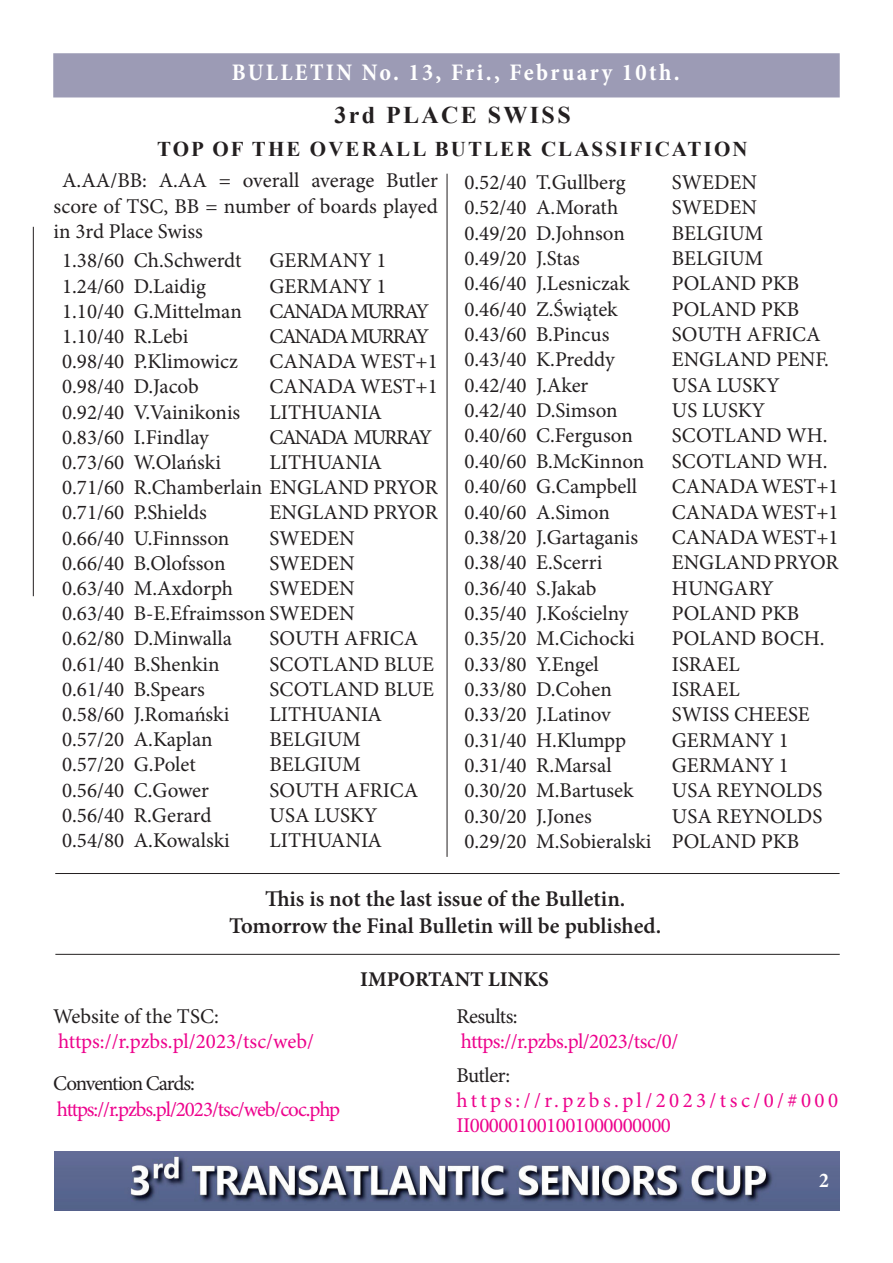
<style>
.page{position:relative;width:893px;height:1263px;background:#fff}
.page>*{position:absolute;margin:0;border:0;box-sizing:border-box;transform-origin:0 0}
.t1{font:700 condensed 24px "Minion Pro";letter-spacing:.1em;color:#fff}
.t2{font:700 24px "Times New Roman";letter-spacing:.1em;color:#231f20}
.t3{font:600 22.5px/27px "Minion Pro";color:#231f20;text-align:center}
.t4{font:21px/25.2px "Minion Pro";color:#231f20;text-align:justify}
.t5{font:21px/25.2px "Minion Pro";letter-spacing:-.025em;color:#ed028c}
.t6{font:21px "Minion Pro";letter-spacing:-.05em;color:#ed028c}
.t7{font:21px "Minion Pro";letter-spacing:-.075em;color:#231f20}
.t8{font:700 21px "Times New Roman";letter-spacing:.1em;color:#231f20}
.t9{font:21px "Minion Pro";color:#ed028c}
.t10{font:21px "Minion Pro";letter-spacing:-.06em;color:#231f20}
.t11{font:700 21px "Minion Pro";color:#231f20}
.t12{font:21px "Minion Pro";letter-spacing:-.025em;color:#231f20}
.t13{font:700 condensed 21px "Minion Pro";color:#fff}
</style>
<div class="page">
<div style="left:53px;top:53px;width:787px;height:44px;background:#9c9bb5;border:2px solid #9c9bb5"></div>
<img style="left:54px;top:1152px;width:785px;height:58px">
<hr style="left:55px;top:873px;width:785px;height:1px;background:#231f20">
<hr style="left:447px;top:174px;width:1px;height:683px;background:#231f20">
<hr style="left:33px;top:227px;width:1px;height:369px;background:#231f20">
<hr style="left:55px;top:954px;width:785px;height:1px;background:#231f20">
<p class="t1" style="left:232px;top:55px;width:450px">BULLETIN No. 13, Fri., February 10th.</p>
<p class="t2" style="left:334px;top:97px;width:238px">3rd PLACE SWISS</p>
<p class="t8" style="left:157px;top:134px;width:592px">TOP OF THE OVERALL BUTLER CLASSIFICATION</p>
<p class="t4" style="left:54px;top:168px;width:386px;text-indent:9px">A.AA/BB: A.AA = overall average Butler score of TSC, BB = number of boards played in 3rd Place Swiss</p>
<p class="t4" style="left:62px;top:248px;width:181px">1.38/60 Ch.Schwerdt</p>
<p class="t4" style="left:270px;top:248px;width:118px">GERMANY 1</p>
<p class="t4" style="left:62px;top:273px;width:145px">1.24/60 D.Laidig</p>
<p class="t4" style="left:270px;top:273px;width:118px">GERMANY 1</p>
<p class="t4" style="left:62px;top:299px;width:181px">1.10/40 G.Mittelman</p>
<p class="t7" style="left:270px;top:297px;width:161px">CANADA MURRAY</p>
<p class="t4" style="left:62px;top:324px;width:128px">1.10/40 R.Lebi</p>
<p class="t7" style="left:270px;top:322px;width:161px">CANADA MURRAY</p>
<p class="t4" style="left:62px;top:349px;width:177px">0.98/40 P.Klimowicz</p>
<p class="t4" style="left:270px;top:349px;width:170px">CANADA WEST+1</p>
<p class="t4" style="left:62px;top:374px;width:138px">0.98/40 D.Jacob</p>
<p class="t4" style="left:270px;top:374px;width:170px">CANADA WEST+1</p>
<p class="t4" style="left:62px;top:399px;width:180px">0.92/40 V.Vainikonis</p>
<p class="t4" style="left:270px;top:399px;width:114px">LITHUANIA</p>
<p class="t4" style="left:62px;top:425px;width:148px">0.83/60 I.Findlay</p>
<p class="t7" style="left:270px;top:423px;width:164px">CANADA MURRAY</p>
<p class="t4" style="left:62px;top:450px;width:160px">0.73/60 W.Olański</p>
<p class="t4" style="left:464px;top:170px;width:163px">0.52/40 T.Gullberg</p>
<p class="t4" style="left:672px;top:170px;width:87px">SWEDEN</p>
<p class="t4" style="left:464px;top:195px;width:155px">0.52/40 A.Morath</p>
<p class="t4" style="left:672px;top:195px;width:87px">SWEDEN</p>
<p class="t4" style="left:464px;top:220px;width:162px">0.49/20 D.Johnson</p>
<p class="t4" style="left:672px;top:220px;width:93px">BELGIUM</p>
<p class="t4" style="left:464px;top:246px;width:117px">0.49/20 J.Stas</p>
<p class="t4" style="left:672px;top:246px;width:93px">BELGIUM</p>
<p class="t4" style="left:464px;top:271px;width:167px">0.46/40 J.Lesniczak</p>
<p class="t4" style="left:672px;top:271px;width:129px">POLAND PKB</p>
<p class="t4" style="left:464px;top:296px;width:155px">0.46/40 Z.Świątek</p>
<p class="t4" style="left:672px;top:296px;width:129px">POLAND PKB</p>
<p class="t4" style="left:464px;top:322px;width:146px">0.43/60 B.Pincus</p>
<p class="t4" style="left:672px;top:322px;width:150px">SOUTH AFRICA</p>
<p class="t4" style="left:464px;top:347px;width:152px">0.43/40 K.Preddy</p>
<p class="t4" style="left:672px;top:347px;width:159px">ENGLAND PENF.</p>
<p class="t4" style="left:464px;top:373px;width:126px">0.42/40 J.Aker</p>
<p class="t4" style="left:672px;top:373px;width:109px">USA LUSKY</p>
<p class="t4" style="left:464px;top:398px;width:155px">0.42/40 D.Simson</p>
<p class="t4" style="left:672px;top:398px;width:95px">US LUSKY</p>
<p class="t4" style="left:464px;top:423px;width:170px">0.40/60 C.Ferguson</p>
<p class="t4" style="left:672px;top:423px;width:157px">SCOTLAND WH.</p>
<p class="t4" style="left:464px;top:449px;width:181px">0.40/60 B.McKinnon</p>
<p class="t4" style="left:672px;top:449px;width:157px">SCOTLAND WH.</p>
<p class="t4" style="left:464px;top:474px;width:174px">0.40/60 G.Campbell</p>
<p class="t4" style="left:672px;top:474px;width:168px">CANADA WEST+1</p>
<p class="t4" style="left:464px;top:499px;width:147px">0.40/60 A.Simon</p>
<p class="t4" style="left:672px;top:499px;width:168px">CANADA WEST+1</p>
<p class="t4" style="left:464px;top:525px;width:175px">0.38/20 J.Gartaganis</p>
<p class="t4" style="left:672px;top:525px;width:168px">CANADA WEST+1</p>
<p class="t4" style="left:464px;top:550px;width:139px">0.38/40 E.Scerri</p>
<p class="t4" style="left:672px;top:550px;width:168px">ENGLAND PRYOR</p>
<p class="t4" style="left:464px;top:575px;width:134px">0.36/40 S.Jakab</p>
<p class="t4" style="left:672px;top:575px;width:103px">HUNGARY</p>
<p class="t4" style="left:464px;top:601px;width:166px">0.35/40 J.Kościelny</p>
<p class="t4" style="left:672px;top:601px;width:129px">POLAND PKB</p>
<p class="t4" style="left:464px;top:626px;width:172px">0.35/20 M.Cichocki</p>
<p class="t4" style="left:672px;top:626px;width:154px">POLAND BOCH.</p>
<p class="t4" style="left:464px;top:651px;width:136px">0.33/80 Y.Engel</p>
<p class="t4" style="left:672px;top:651px;width:69px">ISRAEL</p>
<p class="t4" style="left:464px;top:677px;width:149px">0.33/80 D.Cohen</p>
<p class="t4" style="left:672px;top:677px;width:69px">ISRAEL</p>
<p class="t4" style="left:464px;top:702px;width:148px">0.33/20 J.Latinov</p>
<p class="t4" style="left:672px;top:702px;width:139px">SWISS CHEESE</p>
<p class="t4" style="left:464px;top:727px;width:163px">0.31/40 H.Klumpp</p>
<p class="t4" style="left:672px;top:727px;width:118px">GERMANY 1</p>
<p class="t4" style="left:464px;top:753px;width:149px">0.31/40 R.Marsal</p>
<p class="t4" style="left:672px;top:753px;width:118px">GERMANY 1</p>
<p class="t4" style="left:464px;top:778px;width:171px">0.30/20 M.Bartusek</p>
<p class="t4" style="left:672px;top:778px;width:152px">USA REYNOLDS</p>
<p class="t4" style="left:464px;top:803px;width:129px">0.30/20 J.Jones</p>
<p class="t4" style="left:62px;top:450px;width:377px;text-align:left;text-indent:208px">LITHUANIA<br>0.71/60 R.Chamberlain ENGLAND PRYOR<br>0.71/60 P.Shields</p>
<p class="t4" style="left:270px;top:500px;width:170px">ENGLAND PRYOR</p>
<p class="t4" style="left:62px;top:525px;width:169px">0.66/40 U.Finnsson</p>
<p class="t4" style="left:270px;top:525px;width:87px">SWEDEN</p>
<p class="t4" style="left:62px;top:551px;width:165px">0.66/40 B.Olofsson</p>
<p class="t4" style="left:270px;top:551px;width:87px">SWEDEN</p>
<p class="t4" style="left:62px;top:576px;width:172px">0.63/40 M.Axdorph</p>
<p class="t4" style="left:62px;top:576px;width:294px;text-indent:208px">SWEDEN 0.63/40 B-E.Efraimsson SWEDEN 0.62/80 D.Minwalla</p>
<p class="t4" style="left:270px;top:626px;width:150px">SOUTH AFRICA</p>
<p class="t4" style="left:62px;top:651px;width:159px">0.61/40 B.Shenkin</p>
<p class="t4" style="left:270px;top:651px;width:166px">SCOTLAND BLUE</p>
<p class="t4" style="left:62px;top:677px;width:144px">0.61/40 B.Spears</p>
<p class="t4" style="left:270px;top:677px;width:166px">SCOTLAND BLUE</p>
<p class="t4" style="left:62px;top:702px;width:169px">0.58/60 J.Romański</p>
<p class="t4" style="left:270px;top:702px;width:114px">LITHUANIA</p>
<p class="t4" style="left:62px;top:727px;width:152px">0.57/20 A.Kaplan</p>
<p class="t4" style="left:270px;top:727px;width:93px">BELGIUM</p>
<p class="t4" style="left:62px;top:752px;width:135px">0.57/20 G.Polet</p>
<p class="t4" style="left:270px;top:752px;width:93px">BELGIUM</p>
<p class="t4" style="left:62px;top:777px;width:148px">0.56/40 C.Gower</p>
<p class="t4" style="left:270px;top:777px;width:150px">SOUTH AFRICA</p>
<p class="t4" style="left:62px;top:803px;width:151px">0.56/40 R.Gerard</p>
<p class="t4" style="left:270px;top:803px;width:109px">USA LUSKY</p>
<p class="t4" style="left:62px;top:828px;width:169px">0.54/80 A.Kowalski</p>
<p class="t4" style="left:270px;top:828px;width:114px">LITHUANIA</p>
<p class="t4" style="left:464px;top:803px;width:359px;text-indent:208px">USA REYNOLDS<br>0.29/20 M.Sobieralski POLAND PKB</p>
<p class="t3" style="left:229px;top:885px;width:433px">This is not the last issue of the Bulletin.<br>Tomorrow the Final Bulletin will be published.</p>
<p class="t11" style="left:360px;top:964px;width:190px">IMPORTANT LINKS</p>
<p class="t12" style="left:457px;top:1002px;width:63px">Results:</p>
<p class="t5" style="left:461px;top:1029px;width:219px">https://r.pzbs.pl/2023/tsc/0/</p>
<p class="t4" style="left:457px;top:1063px;width:55px">Butler:</p>
<p class="t5" style="left:457px;top:1088px;width:383px">https://r.pzbs.pl/2023/tsc/0/#000<br>II000001001001000000000</p>
<p class="t4" style="left:53px;top:1004px;width:167px">Website of the TSC:</p>
<p class="t9" style="left:58px;top:1027px;width:257px">https://r.pzbs.pl/2023/tsc/web/</p>
<p class="t10" style="left:53px;top:1069px;width:143px">Convention Cards:</p>
<p class="t6" style="left:57px;top:1095px;width:285px">https://r.pzbs.pl/2023/tsc/web/coc.php</p>
<p class="t13" style="left:819px;top:1165px;width:11px">2</p>
</div>
